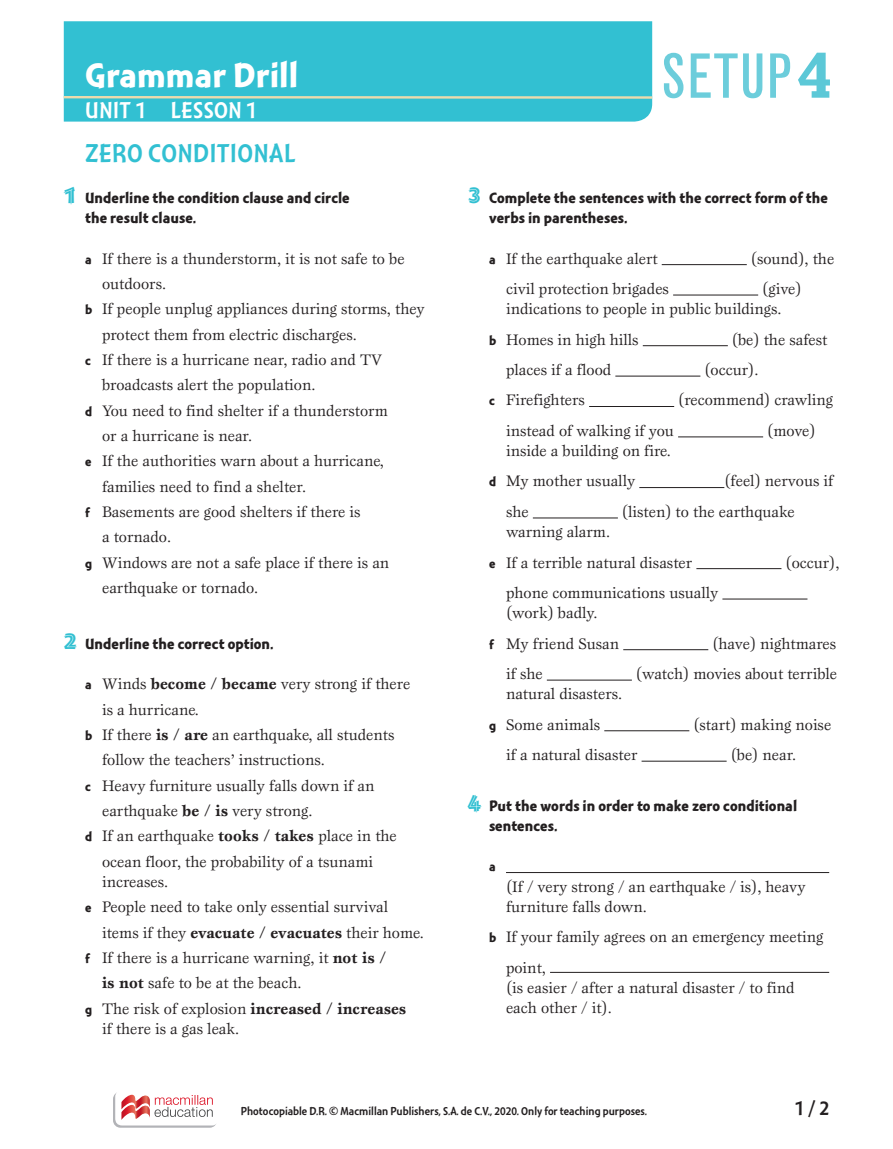
<style>
.page{position:relative;width:893px;height:1149px;background:#fff}
.page>*{position:absolute;margin:0;border:0;box-sizing:border-box;transform-origin:0 0}
.t1{font:condensed 60.15px "Grotesque MT Std";color:#5cc8d7;scale:.95 1}
.t2{font:36px "Montara Bold Gothic";color:#fff}
.t3{font:27px "Montara Gothic";letter-spacing:.02em;color:#32c0d2}
.t4{font:24px "Montara Gothic";letter-spacing:.02em;color:#fff}
.t5{font:21px "Montara Gothic";color:#231f20}
.t6{font:15.75px/20.2px "Esprit Std";color:#231f20}
.t7{font:15.75px/20.2px "Montara Bold Gothic";color:#231f20}
.t8{font:700 15.75px "Esprit Std";color:#231f20}
.t9{font:13.5px "Montara Bold Gothic";color:#231f20}
.t10{font:12px "Montara Gothic";color:#231f20}
.s1{font-family:"Rockwell";font-weight:700;font-stretch:normal;font-size:65.1px}
.s2{font-family:"Montara Bold Initials";font-size:24px;color:#32c0d2}
.s3{font-family:"Montara Bold Gothic";font-size:13.5px}
.s4{font-weight:700}
.s5{font-family:"Montara Bold Gothic";font-weight:400;font-size:13.5px}
.s6{font-weight:400}
</style>
<div class="page">
<svg style="left:113px;top:1091px;width:104px;height:36px"></svg>
<div style="left:115px;top:1089px;width:104px;height:36px;background:#fff;border-radius:7px"></div>
<svg style="left:121px;top:1094px;width:92px;height:26px"></svg>
<div style="left:64px;top:21px;width:588px;height:100px;background:#32c0d2"></div>
<hr style="left:64px;top:96px;width:588px;height:3px;background:#ebdbad">
<hr style="left:662px;top:264px;width:85px;height:1px;background:#231f20">
<hr style="left:673px;top:294px;width:85px;height:1px;background:#231f20">
<hr style="left:643px;top:345px;width:85px;height:1px;background:#231f20">
<hr style="left:615px;top:375px;width:85px;height:1px;background:#231f20">
<hr style="left:589px;top:406px;width:85px;height:1px;background:#231f20">
<hr style="left:678px;top:436px;width:85px;height:1px;background:#231f20">
<hr style="left:639px;top:487px;width:85px;height:1px;background:#231f20">
<hr style="left:533px;top:517px;width:85px;height:1px;background:#231f20">
<hr style="left:696px;top:568px;width:85px;height:1px;background:#231f20">
<hr style="left:722px;top:598px;width:85px;height:1px;background:#231f20">
<hr style="left:623px;top:649px;width:85px;height:1px;background:#231f20">
<hr style="left:547px;top:679px;width:85px;height:1px;background:#231f20">
<hr style="left:604px;top:730px;width:85px;height:1px;background:#231f20">
<hr style="left:642px;top:760px;width:85px;height:1px;background:#231f20">
<hr style="left:506px;top:871px;width:323px;height:1px;background:#231f20">
<hr style="left:550px;top:971px;width:279px;height:1px;background:#231f20">
<h2 class="t2" style="left:85px;top:55px;width:215px">Grammar Drill</h2>
<h1 class="t1" style="left:662px;top:41px;width:181px">SETUP<span class="s1">4</span></h1>
<h3 class="t4" style="left:85px;top:97px;width:174px">UNIT 1 LESSON 1</h3>
<h3 class="t3" style="left:85px;top:139px;width:212px">ZERO CONDITIONAL</h3>
<p class="t7" style="left:85px;top:187px;width:266px;text-indent:-21px"><span class="s2">1</span> Underline the condition clause and circle the result clause.</p>
<p class="t6" style="left:85px;top:248px;width:321px"><span class="s3">a</span> If there is a thunderstorm, it is not safe to be</p>
<p class="t6" style="left:102px;top:273px;width:66px">outdoors.</p>
<p class="t6" style="left:85px;top:298px;width:341px"><span class="s3">b</span> If people unplug appliances during storms, they</p>
<p class="t6" style="left:102px;top:324px;width:256px">protect them from electric discharges.</p>
<p class="t6" style="left:85px;top:349px;width:299px"><span class="s3">c</span> If there is a hurricane near, radio and TV</p>
<p class="t6" style="left:102px;top:374px;width:215px">broadcasts alert the population.</p>
<p class="t6" style="left:85px;top:400px;width:304px"><span class="s3">d</span> You need to find shelter if a thunderstorm</p>
<p class="t6" style="left:102px;top:425px;width:152px">or a hurricane is near.</p>
<p class="t6" style="left:85px;top:450px;width:300px"><span class="s3">e</span> If the authorities warn about a hurricane,</p>
<p class="t6" style="left:102px;top:476px;width:206px">families need to find a shelter.</p>
<p class="t6" style="left:85px;top:501px;width:277px"><span class="s3">f</span> Basements are good shelters if there is</p>
<p class="t6" style="left:102px;top:526px;width:71px">a tornado.</p>
<p class="t6" style="left:85px;top:552px;width:306px"><span class="s3">g</span> Windows are not a safe place if there is an</p>
<p class="t6" style="left:102px;top:577px;width:158px">earthquake or tornado.</p>
<p class="t7" style="left:64px;top:633px;width:211px"><span class="s2">2</span> Underline the correct option.</p>
<p class="t6" style="left:85px;top:673px;width:327px"><span class="s3">a</span> Winds <span class="s4">become / became</span> very strong if there</p>
<p class="t6" style="left:102px;top:698px;width:98px">is a hurricane.</p>
<p class="t6" style="left:85px;top:724px;width:311px"><span class="s3">b</span> If there <span class="s4">is / are</span> an earthquake, all students</p>
<p class="t6" style="left:102px;top:749px;width:224px">follow the teachers’ instructions.</p>
<p class="t6" style="left:85px;top:774px;width:291px"><span class="s3">c</span> Heavy furniture usually falls down if an</p>
<p class="t6" style="left:102px;top:800px;width:212px">earthquake <span class="s4">be / is</span> very strong.</p>
<p class="t6" style="left:85px;top:825px;width:313px"><span class="s3">d</span> If an earthquake <span class="s4">tooks / takes</span> place in the</p>
<p class="t6" style="left:102px;top:850px;width:273px">ocean floor, the probability of a tsunami</p>
<p class="t6" style="left:102px;top:871px;width:68px">increases.</p>
<p class="t6" style="left:85px;top:896px;width:305px"><span class="s3">e</span> People need to take only essential survival</p>
<p class="t6" style="left:102px;top:921px;width:323px">items if they <span class="s4">evacuate / evacuates</span> their home.</p>
<p class="t6" style="left:85px;top:946px;width:302px"><span class="s3">f</span> If there is a hurricane warning, it <span class="s4">not is /</span></p>
<p class="t6" style="left:102px;top:972px;width:201px"><span class="s4">is not</span> safe to be at the beach.</p>
<p class="t8" style="left:85px;top:997px;width:323px"><span class="s5">g</span> <span class="s6">The risk of explosion</span> increased / increases</p>
<p class="t6" style="left:102px;top:1017px;width:139px">if there is a gas leak.</p>
<p class="t7" style="left:489px;top:187px;width:340px;text-indent:-21px"><span class="s2">3</span> Complete the sentences with the correct form of the verbs in parentheses.</p>
<p class="t6" style="left:489px;top:248px;width:170px"><span class="s3">a</span> If the earthquake alert</p>
<p class="t6" style="left:751px;top:248px;width:85px">(sound), the</p>
<p class="t6" style="left:506px;top:278px;width:165px">civil protection brigades</p>
<p class="t6" style="left:506px;top:278px;width:297px;text-indent:256px">(give) indications to people in public buildings.</p>
<p class="t6" style="left:489px;top:329px;width:151px"><span class="s3">b</span> Homes in high hills</p>
<p class="t6" style="left:732px;top:329px;width:97px">(be) the safest</p>
<p class="t6" style="left:506px;top:359px;width:107px">places if a flood</p>
<p class="t6" style="left:704px;top:359px;width:55px">(occur).</p>
<p class="t6" style="left:489px;top:389px;width:98px"><span class="s3">c</span> Firefighters</p>
<p class="t6" style="left:678px;top:389px;width:156px">(recommend) crawling</p>
<p class="t6" style="left:506px;top:420px;width:169px">instead of walking if you</p>
<p class="t6" style="left:767px;top:420px;width:50px">(move)</p>
<p class="t6" style="left:489px;top:435px;width:183px;line-height:30.3px;text-indent:17px">inside a building on fire. <span class="s3">d</span> My mother usually</p>
<p class="t6" style="left:724px;top:470px;width:111px">(feel) nervous if</p>
<p class="t6" style="left:506px;top:501px;width:24px">she</p>
<p class="t6" style="left:622px;top:501px;width:174px">(listen) to the earthquake</p>
<p class="t6" style="left:489px;top:516px;width:205px;line-height:30.3px;text-indent:17px">warning alarm.<br><span class="s3">e</span> If a terrible natural disaster</p>
<p class="t6" style="left:785px;top:551px;width:55px">(occur),</p>
<p class="t6" style="left:506px;top:582px;width:214px">phone communications usually (work) badly.</p>
<p class="t6" style="left:489px;top:632px;width:132px"><span class="s3">f</span> My friend Susan</p>
<p class="t6" style="left:712px;top:632px;width:125px">(have) nightmares</p>
<p class="t6" style="left:506px;top:663px;width:38px">if she</p>
<p class="t6" style="left:636px;top:663px;width:203px">(watch) movies about terrible</p>
<p class="t6" style="left:489px;top:678px;width:135px;line-height:30.3px;text-indent:17px">natural disasters. <span class="s3">g</span> Some animals</p>
<p class="t6" style="left:693px;top:713px;width:139px">(start) making noise</p>
<p class="t6" style="left:506px;top:744px;width:133px">if a natural disaster</p>
<p class="t6" style="left:731px;top:744px;width:67px">(be) near.</p>
<p class="t7" style="left:489px;top:795px;width:310px;text-indent:-21px"><span class="s2">4</span> Put the words in order to make zero conditional sentences.</p>
<p class="t9" style="left:489px;top:859px;width:8px">a</p>
<p class="t6" style="left:506px;top:875px;width:301px">(If / very strong / an earthquake / is), heavy furniture falls down.</p>
<p class="t6" style="left:506px;top:921px;width:319px;line-height:30.5px;text-indent:-17px"><span class="s3">b</span> If your family agrees on an emergency meeting point,</p>
<p class="t6" style="left:506px;top:977px;width:290px">(is easier / after a natural disaster / to find each other / it).</p>
<p class="t10" style="left:241px;top:1103px;width:408px">Photocopiable D.R. © Macmillan Publishers, S.A. de C.V., 2020. Only for teaching purposes.</p>
<h3 class="t5" style="left:795px;top:1096px;width:36px">1 / 2</h3>
</div>
